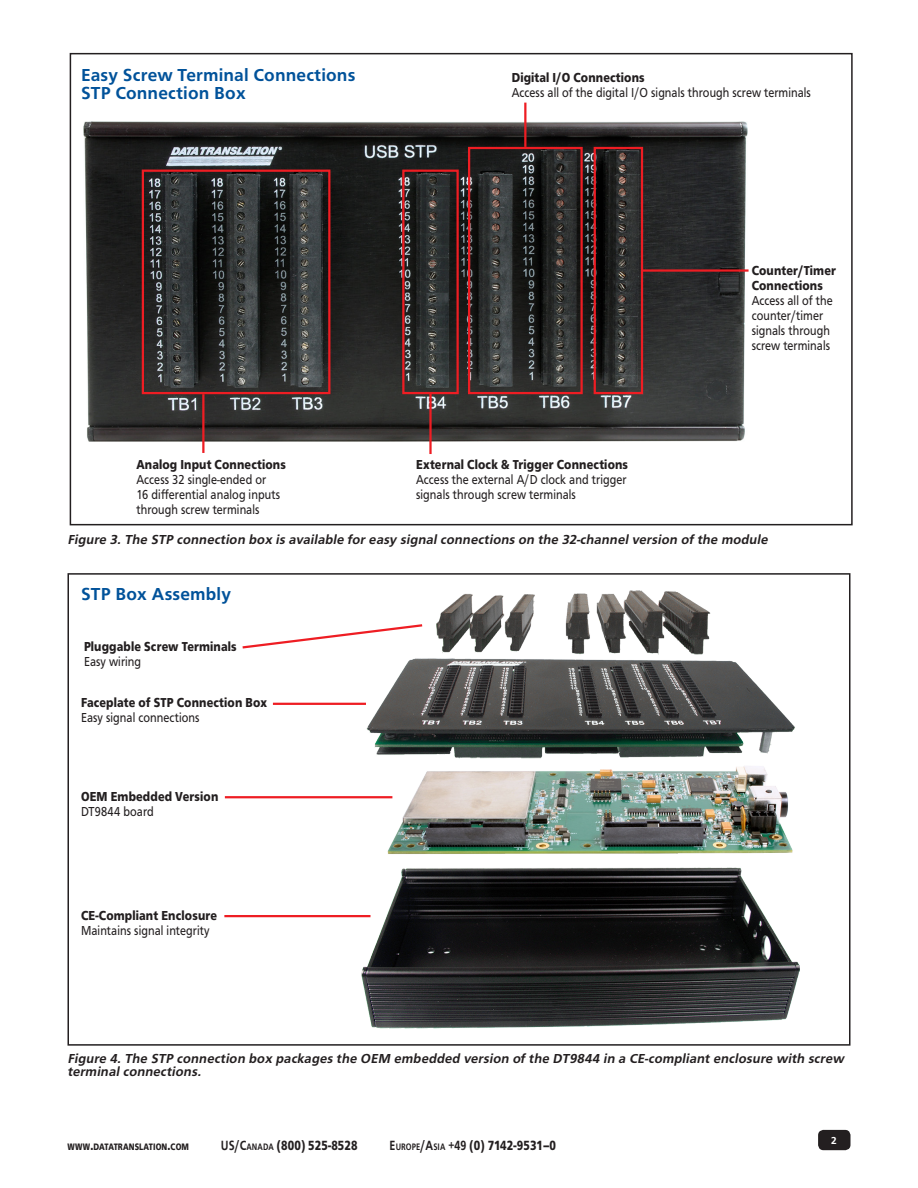
<style>
.page{position:relative;width:918px;height:1188px;background:#fff}
.page>*{position:absolute;margin:0;border:0;box-sizing:border-box;transform-origin:0 0}
.Section_Header{font:700 18px/18px "Carto Gothic Pro";letter-spacing:.01em;color:#01529a}
.t1{font:900 13.8px "Carto Gothic Pro";letter-spacing:.01em;color:#231f20;scale:.8 1}
.Diagram_Text{font:13.5px/15px "Carto Gothic Pro";letter-spacing:.01em;color:#231f20;scale:.85 1}
.Captions{font:italic 700 13.5px/13.5px "Carto Gothic Pro";color:#231f20}
.Diagram_Text_Bold{font:900 13.5px/15px "Carto Gothic Pro";letter-spacing:.01em;color:#231f20;scale:.85 1}
.t2{font:700 10.5px "Carto Gothic Pro";color:#fff}
.t3{font:900 9.75px "Carto Gothic Pro";letter-spacing:.015em;color:#231f20;scale:.8 1}
.s1{font-size:13.8px}
.s2{font-weight:700}
.s3{font-weight:700;font-size:9.75px}
</style>
<div class="page">
<div style="left:818px;top:1130px;width:32px;height:20px;background:#231f20;border-radius:5px"></div>
<img style="left:83px;top:121px;width:665px;height:321px">
<div style="left:70px;top:53px;width:783px;height:472px;border:2px solid #231f20"></div>
<div style="left:142px;top:170px;width:188px;height:224px;border:2px solid #ee1d23"></div>
<hr style="left:202px;top:394px;width:3px;height:59px;background:#ee1d23">
<div style="left:402px;top:170px;width:57px;height:224px;border:2px solid #ee1d23"></div>
<hr style="left:524px;top:103px;width:2px;height:44px;background:#ee1d23">
<div style="left:594px;top:147px;width:49px;height:247px;border:2px solid #ee1d23"></div>
<hr style="left:429px;top:393px;width:3px;height:61px;background:#ee1d23">
<hr style="left:641px;top:269px;width:108px;height:3px;background:#ee1d23">
<div style="left:468px;top:147px;width:115px;height:247px;border:2px solid #ee1d23"></div>
<img style="left:361px;top:590px;width:439px;height:439px">
<div style="left:68px;top:573px;width:782px;height:473px;border:2px solid #231f20"></div>
<hr style="left:273px;top:703px;width:93px;height:2px;background:#ee1d23">
<hr style="left:225px;top:796px;width:167px;height:2px;background:#ee1d23">
<hr style="left:224px;top:915px;width:147px;height:2px;background:#ee1d23">
<svg style="left:242px;top:623px;width:183px;height:27px"></svg>
<p class="Section_Header" style="left:81px;top:66px;width:276px">Easy Screw Terminal Connections<br>STP Connection Box</p>
<p class="Diagram_Text_Bold" style="left:512px;top:70px;width:158px">Digital I/O Connections</p>
<p class="Diagram_Text" style="left:512px;top:85px;width:354px">Access all of the digital I/O signals through screw terminals</p>
<p class="Diagram_Text_Bold" style="left:136px;top:457px;width:177px">Analog Input Connections</p>
<p class="Diagram_Text" style="left:136px;top:472px;width:170px">Access 32 single-ended or<br>16 differential analog inputs through screw terminals</p>
<p class="Diagram_Text_Bold" style="left:416px;top:457px;width:251px">External Clock &amp; Trigger Connections</p>
<p class="Diagram_Text" style="left:416px;top:472px;width:249px">Access the external A/D clock and trigger signals through screw terminals</p>
<p class="Diagram_Text_Bold" style="left:752px;top:263px;width:101px">Counter/Timer<br>Connections</p>
<p class="Diagram_Text" style="left:752px;top:293px;width:97px">Access all of the counter/timer signals through screw terminals</p>
<p class="Captions" style="left:68px;top:533px;width:704px">Figure 3. The STP connection box is available for easy signal connections on the 32-channel version of the module</p>
<p class="Section_Header" style="left:81px;top:585px;width:151px">STP Box Assembly</p>
<p class="Diagram_Text_Bold" style="left:84px;top:639px;width:181px">Pluggable Screw Terminals</p>
<p class="Diagram_Text" style="left:84px;top:654px;width:69px">Easy wiring</p>
<p class="Diagram_Text_Bold" style="left:81px;top:695px;width:220px">Faceplate of STP Connection Box</p>
<p class="Diagram_Text" style="left:81px;top:710px;width:141px">Easy signal connections</p>
<p class="Diagram_Text_Bold" style="left:81px;top:789px;width:163px">OEM Embedded Version</p>
<p class="Diagram_Text" style="left:81px;top:804px;width:87px">DT9844 board</p>
<p class="Diagram_Text_Bold" style="left:81px;top:908px;width:162px">CE-Compliant Enclosure</p>
<p class="Diagram_Text" style="left:81px;top:923px;width:153px">Maintains signal integrity</p>
<p class="Captions" style="left:68px;top:1052px;width:781px">Figure 4. The STP connection box packages the OEM embedded version of the DT9844 in a CE-compliant enclosure with screw terminal connections.</p>
<p class="t3" style="left:68px;top:1141px;width:153px">WWW<span class="s1">.</span>DATATRANSLATION<span class="s1">.</span>COM</p>
<p class="t1" style="left:221px;top:1138px;width:173px"><span class="s2">US/C</span><span class="s3">ANADA</span> (800) 525-8528</p>
<p class="t1" style="left:390px;top:1138px;width:210px"><span class="s2">E</span><span class="s3">U ROPE</span><span class="s2">/A</span><span class="s3">SIA</span> <span class="s2">+49</span> (0) 7142-9531–0</p>
<p class="t2" style="left:831px;top:1134px;width:7px">2</p>
</div>
